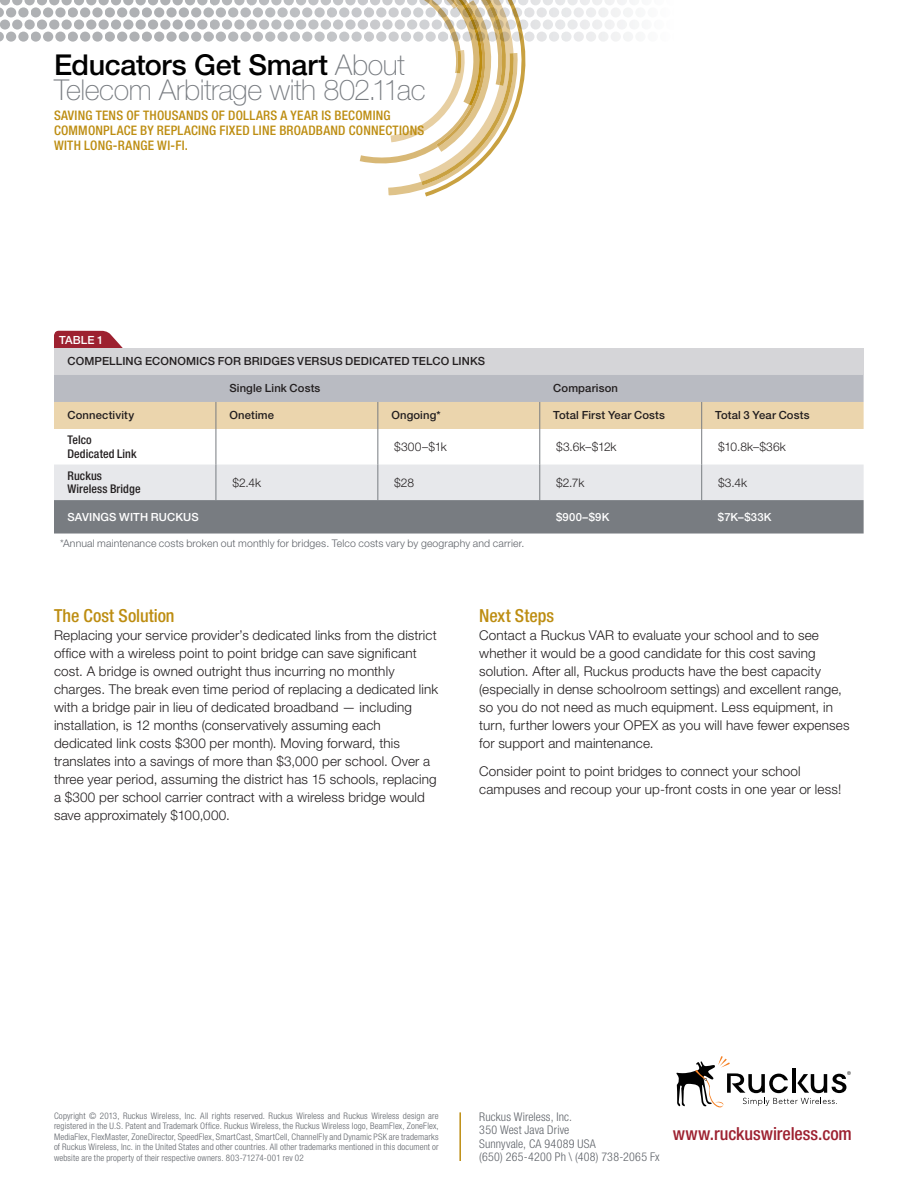
<style>
.page{position:relative;width:918px;height:1188px;background:#fff}
.page>*{position:absolute;margin:0;border:0;box-sizing:border-box;transform-origin:0 0}
.t1{font:100 28.8px/25.5px "Helvetica Neue LT Std";letter-spacing:-.015em;color:#787c81}
.wpBB_Subhead_b_GOLD{font:500 condensed 18px "Helvetica Neue LT Std";color:#bd8d11}
.t2{font:500 condensed 18px "Helvetica Neue LT Std";color:#9d2130}
.wpBB_100K_Body_Text{font:300 13.5px/18px "Helvetica Neue LT Std";letter-spacing:.01em;color:#231f20}
.t3{font:500 condensed 13.2px/14.9px "Helvetica Neue LT Std";letter-spacing:.015em;color:#bd8d11}
.t4{font:300 condensed 12px/13.5px "Helvetica Neue LT Std";letter-spacing:.015em;color:#5f6369}
.wpBB-Table_No_Bullet{font:300 12px "Helvetica Neue LT Std";letter-spacing:-.005em;color:#231f20}
.wpBB-Table_Subheads{font:500 condensed 12px/13.5px "Helvetica Neue LT Std";letter-spacing:.01em;color:#231f20}
.wpBB-Table_Tab_Heads{font:500 11.25px "Helvetica Neue LT Std";letter-spacing:.01em;color:#231f20}
.wpBB-Table_Tab_Heads-2{font:500 11.25px "Helvetica Neue LT Std";letter-spacing:.01em;color:#fff}
.wpBB-Table_Footnote{font:300 10.5px "Helvetica Neue LT Std";letter-spacing:.015em;color:#5f6369}
.wpBB_Copyright{font:300 condensed 9px/10.5px "Helvetica Neue LT Std";letter-spacing:.015em;color:#5f6369;text-align:justify}
.s1{font-weight:500;color:#010101}
</style>
<div class="page">
<div style="left:0;top:0;width:10px;height:5px;background:#afb1b4"></div>
<div style="left:12px;top:0;width:10px;height:5px;background:#afb1b4"></div>
<svg style="left:24px;top:0;width:11px;height:5px"></svg>
<div style="left:37px;top:0;width:10px;height:5px;background:#afb1b4"></div>
<div style="left:49px;top:0;width:10px;height:5px;background:#afb1b4"></div>
<div style="left:62px;top:0;width:10px;height:5px;background:#afb1b4"></div>
<div style="left:74px;top:0;width:10px;height:5px;background:#afb1b4"></div>
<div style="left:86px;top:0;width:10px;height:5px;background:#afb1b4"></div>
<div style="left:99px;top:0;width:10px;height:5px;background:#afb1b4"></div>
<div style="left:111px;top:0;width:10px;height:5px;background:#afb1b4"></div>
<div style="left:123px;top:0;width:10px;height:5px;background:#afb1b4"></div>
<div style="left:136px;top:0;width:10px;height:5px;background:#afb1b4"></div>
<div style="left:148px;top:0;width:10px;height:5px;background:#afb1b4"></div>
<svg style="left:160px;top:0;width:11px;height:5px"></svg>
<svg style="left:0;top:7px;width:4px;height:10px"></svg>
<svg style="left:6px;top:7px;width:10px;height:10px"></svg>
<svg style="left:18px;top:7px;width:11px;height:10px"></svg>
<svg style="left:31px;top:7px;width:10px;height:10px"></svg>
<svg style="left:43px;top:7px;width:10px;height:10px"></svg>
<svg style="left:55px;top:7px;width:11px;height:10px"></svg>
<svg style="left:68px;top:7px;width:10px;height:10px"></svg>
<svg style="left:80px;top:7px;width:10px;height:10px"></svg>
<svg style="left:92px;top:7px;width:11px;height:10px"></svg>
<svg style="left:105px;top:7px;width:10px;height:10px"></svg>
<svg style="left:117px;top:7px;width:10px;height:10px"></svg>
<svg style="left:129px;top:7px;width:11px;height:10px"></svg>
<svg style="left:142px;top:7px;width:10px;height:10px"></svg>
<svg style="left:154px;top:7px;width:10px;height:10px"></svg>
<svg style="left:166px;top:7px;width:11px;height:10px"></svg>
<svg style="left:0;top:19px;width:10px;height:11px"></svg>
<svg style="left:12px;top:19px;width:10px;height:11px"></svg>
<svg style="left:24px;top:19px;width:11px;height:11px"></svg>
<svg style="left:37px;top:19px;width:10px;height:11px"></svg>
<svg style="left:49px;top:19px;width:10px;height:11px"></svg>
<svg style="left:62px;top:19px;width:10px;height:11px"></svg>
<svg style="left:74px;top:19px;width:10px;height:11px"></svg>
<svg style="left:86px;top:19px;width:10px;height:11px"></svg>
<svg style="left:99px;top:19px;width:10px;height:11px"></svg>
<svg style="left:111px;top:19px;width:10px;height:11px"></svg>
<svg style="left:123px;top:19px;width:10px;height:11px"></svg>
<svg style="left:136px;top:19px;width:10px;height:11px"></svg>
<svg style="left:148px;top:19px;width:10px;height:11px"></svg>
<svg style="left:160px;top:19px;width:11px;height:11px"></svg>
<svg style="left:0;top:32px;width:4px;height:10px"></svg>
<div style="left:6px;top:32px;width:10px;height:10px;background:#afb1b4;border-radius:5px"></div>
<svg style="left:18px;top:32px;width:11px;height:10px"></svg>
<div style="left:31px;top:32px;width:10px;height:10px;background:#afb1b4;border-radius:5px"></div>
<div style="left:43px;top:32px;width:10px;height:10px;background:#afb1b4;border-radius:5px"></div>
<svg style="left:55px;top:32px;width:11px;height:10px"></svg>
<div style="left:68px;top:32px;width:10px;height:10px;background:#afb1b4;border-radius:5px"></div>
<div style="left:80px;top:32px;width:10px;height:10px;background:#afb1b4;border-radius:5px"></div>
<svg style="left:92px;top:32px;width:11px;height:10px"></svg>
<div style="left:105px;top:32px;width:10px;height:10px;background:#afb1b4;border-radius:5px"></div>
<div style="left:117px;top:32px;width:10px;height:10px;background:#afb1b4;border-radius:5px"></div>
<svg style="left:129px;top:32px;width:11px;height:10px"></svg>
<div style="left:142px;top:32px;width:10px;height:10px;background:#afb1b4;border-radius:5px"></div>
<div style="left:154px;top:32px;width:10px;height:10px;background:#afb1b4;border-radius:5px"></div>
<svg style="left:166px;top:32px;width:11px;height:10px"></svg>
<svg style="left:173px;top:0;width:458px;height:196px"></svg>
<svg style="left:676px;top:1056px;width:175px;height:51px"></svg>
<hr style="left:459px;top:1112px;width:2px;height:49px;background:#bd8d11">
<svg style="left:54px;top:331px;width:69px;height:17px"></svg>
<div style="left:54px;top:348px;width:810px;height:27px;background:#d5d5d8"></div>
<svg style="left:54px;top:465px;width:810px;height:69px;background:#b1b3b7"></svg>
<svg style="left:54px;top:375px;width:810px;height:54px;background:#d2c8b7"></svg>
<hr style="left:216px;top:429px;width:1px;height:36px;background:#787c81">
<hr style="left:377px;top:429px;width:1px;height:36px;background:#787c81">
<hr style="left:539px;top:429px;width:1px;height:36px;background:#787c81">
<hr style="left:701px;top:429px;width:1px;height:36px;background:#787c81">
<hr style="left:216px;top:465px;width:1px;height:35px;background:#787c81">
<hr style="left:377px;top:465px;width:1px;height:35px;background:#787c81">
<hr style="left:539px;top:465px;width:1px;height:35px;background:#787c81">
<hr style="left:701px;top:465px;width:1px;height:35px;background:#787c81">
<h1 class="t1" style="left:54px;top:52px;width:373px"><span class="s1">Educators Get Smart</span> About<br>Telecom Arbitrage with 802.11ac</h1>
<p class="t3" style="left:54px;top:108px;width:372px">SAVING TENS OF THOUSANDS OF DOLLARS A YEAR IS BECOMING<br>COMMONPLACE BY REPLACING FIXED LINE BROADBAND CONNECTIONS<br>WITH LONG-RANGE WI-FI.</p>
<p class="wpBB-Table_Tab_Heads-2" style="left:59px;top:333px;width:46px">TABLE 1</p>
<p class="wpBB-Table_Tab_Heads" style="left:68px;top:355px;width:419px">COMPELLING ECONOMICS FOR BRIDGES VERSUS DEDICATED TELCO LINKS</p>
<p class="wpBB-Table_Tab_Heads" style="left:229px;top:382px;width:93px">Single Link Costs</p>
<p class="wpBB-Table_Tab_Heads" style="left:553px;top:382px;width:66px">Comparison</p>
<p class="wpBB-Table_Tab_Heads" style="left:68px;top:409px;width:68px">Connectivity</p>
<p class="wpBB-Table_Tab_Heads" style="left:229px;top:409px;width:46px">Onetime</p>
<p class="wpBB-Table_Tab_Heads" style="left:391px;top:409px;width:51px">Ongoing*</p>
<p class="wpBB-Table_Tab_Heads" style="left:553px;top:409px;width:113px">Total First Year Costs</p>
<p class="wpBB-Table_Tab_Heads" style="left:715px;top:409px;width:96px">Total 3 Year Costs</p>
<p class="wpBB-Table_Subheads" style="left:68px;top:433px;width:71px">Telco<br>Dedicated Link</p>
<p class="wpBB-Table_No_Bullet" style="left:394px;top:439px;width:54px">$300–$1k</p>
<p class="wpBB-Table_No_Bullet" style="left:556px;top:439px;width:62px">$3.6k–$12k</p>
<p class="wpBB-Table_No_Bullet" style="left:718px;top:439px;width:69px">$10.8k–$36k</p>
<p class="wpBB-Table_Subheads" style="left:68px;top:469px;width:75px">Ruckus<br>Wireless Bridge</p>
<p class="wpBB-Table_No_Bullet" style="left:232px;top:475px;width:30px">$2.4k</p>
<p class="wpBB-Table_No_Bullet" style="left:394px;top:475px;width:21px">$28</p>
<p class="wpBB-Table_No_Bullet" style="left:556px;top:475px;width:30px">$2.7k</p>
<p class="wpBB-Table_No_Bullet" style="left:718px;top:475px;width:31px">$3.4k</p>
<p class="wpBB-Table_Tab_Heads-2" style="left:68px;top:510px;width:133px">SAVINGS WITH RUCKUS</p>
<p class="wpBB-Table_Tab_Heads-2" style="left:556px;top:510px;width:55px">$900–$9K</p>
<p class="wpBB-Table_Tab_Heads-2" style="left:718px;top:510px;width:55px">$7K–$33K</p>
<p class="wpBB-Table_Footnote" style="left:60px;top:537px;width:466px">*Annual maintenance costs broken out monthly for bridges. Telco costs vary by geography and carrier.</p>
<p class="wpBB_Subhead_b_GOLD" style="left:54px;top:605px;width:122px">The Cost Solution</p>
<p class="wpBB_100K_Body_Text" style="left:54px;top:626px;width:386px">Replacing your service provider’s dedicated links from the district office with a wireless point to point bridge can save significant cost. A bridge is owned outright thus incurring no monthly charges. The break even time period of replacing a dedicated link with a bridge pair in lieu of dedicated broadband — including installation, is 12 months (conservatively assuming each dedicated link costs $300 per month). Moving forward, this translates into a savings of more than $3,000 per school. Over a three year period, assuming the district has 15 schools, replacing a $300 per school carrier contract with a wireless bridge would save approximately $100,000.</p>
<p class="wpBB_Subhead_b_GOLD" style="left:479px;top:605px;width:76px">Next Steps</p>
<p class="wpBB_100K_Body_Text" style="left:479px;top:626px;width:372px">Contact a Ruckus VAR to evaluate your school and to see whether it would be a good candidate for this cost saving solution. After all, Ruckus products have the best capacity (especially in dense schoolroom settings) and excellent range, so you do not need as much equipment. Less equipment, in turn, further lowers your OPEX as you will have fewer expenses for support and maintenance.</p>
<p class="wpBB_100K_Body_Text" style="left:479px;top:762px;width:364px">Consider point to point bridges to connect your school campuses and recoup your up-front costs in one year or less!</p>
<p class="wpBB_Copyright" style="left:54px;top:1110px;width:386px">Copyright © 2013, Ruckus Wireless, Inc. All rights reserved. Ruckus Wireless and Ruckus Wireless design are registered in the U.S. Patent and Trademark Office. Ruckus Wireless, the Ruckus Wireless logo, BeamFlex, ZoneFlex, MediaFlex, FlexMaster, ZoneDirector, SpeedFlex, SmartCast, SmartCell, ChannelFly and Dynamic PSK are trademarks of Ruckus Wireless, Inc. in the United States and other countries. All other trademarks mentioned in this document or website are the property of their respective owners. 803-71274-001 rev 02</p>
<p class="t4" style="left:479px;top:1110px;width:182px">Ruckus Wireless, Inc.<br>350 West Java Drive<br>Sunnyvale, CA 94089 USA<br>(650) 265-4200 Ph \ (408) 738-2065 Fx</p>
<h2 class="t2" style="left:673px;top:1123px;width:180px">www.ruckuswireless.com</h2>
</div>
